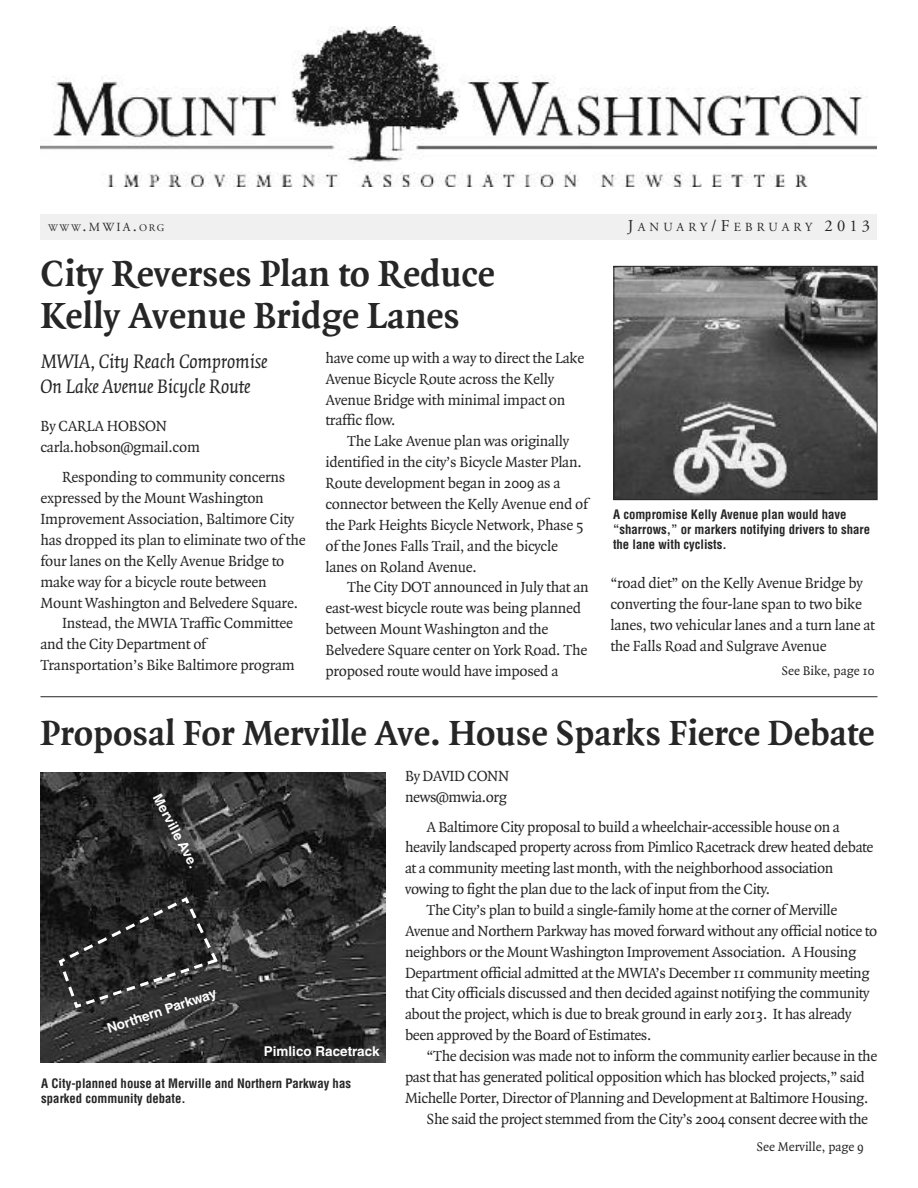
<style>
.page{position:relative;width:918px;height:1188px;background:#fff}
.page>*{position:absolute;margin:0;border:0;box-sizing:border-box;transform-origin:0 0}
.t1{font:700 39px/42px "Quadraat";color:#272627}
.t2{font:700 37.5px "Quadraat";color:#272627}
.t3{font:italic 21px/25.5px "Quadraat";letter-spacing:-.015em;color:#272627}
.t4{font:15.75px/20.9px "Quadraat";letter-spacing:-.015em;color:#272627}
.t5{font:700 13.5px "Helvetica LT Std";letter-spacing:-.005em;color:#fff}
.t6{font:13.5px "Quadraat";color:#272627}
.t7{font:700 condensed 12.75px/15.3px "Helvetica LT Std";color:#272627}
.t8{font:12.3px "Adobe Garamond Pro";letter-spacing:.335em;color:#272627}
.t9{font:10.2px "Adobe Garamond Pro";letter-spacing:.18em;color:#272627}
.s1{font-size:16.5px}
.s2{font-size:12.3px}
</style>
<div class="page">
<div style="left:40px;top:214px;width:838px;height:25px;background:#f0f0f0"></div>
<img style="left:40px;top:27px;width:837px;height:159px">
<hr style="left:40px;top:696px;width:838px;height:1px;background:#272627">
<img style="left:616px;top:268px;width:260px;height:230px">
<div style="left:614px;top:266px;width:264px;height:234px;border:1px solid #272627"></div>
<img style="left:40px;top:772px;width:346px;height:290px">
<svg style="left:57px;top:895px;width:163px;height:115px;background:#323232"></svg>
<p class="t9" style="left:48px;top:224px;width:118px">WWW<span class="s1">.</span><span class="s2">MWIA</span><span class="s1">.</span>ORG</p>
<p class="t8" style="left:628px;top:222px;width:244px"><span class="s1">J</span>ANUARY<span class="s1">/F</span>EBRUARY <span class="s1">2013</span></p>
<h1 class="t1" style="left:40px;top:257px;width:456px">City Reverses Plan to Reduce<br>Kelly Avenue Bridge Lanes</h1>
<h3 class="t3" style="left:40px;top:350px;width:229px">MWIA, City Reach Compromise<br>On Lake Avenue Bicycle Route</h3>
<p class="t4" style="left:40px;top:418px;width:161px">By CARLA HOBSON carla.hobson@gmail.com</p>
<p class="t4" style="left:62px;top:469px;width:225px">Responding to community concerns</p>
<p class="t4" style="left:40px;top:489px;width:225px">expressed by the Mount Washington</p>
<p class="t4" style="left:40px;top:510px;width:255px">Improvement Association, Baltimore City</p>
<p class="t4" style="left:40px;top:531px;width:267px">has dropped its plan to eliminate two of the</p>
<p class="t4" style="left:40px;top:552px;width:245px">four lanes on the Kelly Avenue Bridge to</p>
<p class="t4" style="left:40px;top:573px;width:228px">make way for a bicycle route between</p>
<p class="t4" style="left:40px;top:594px;width:259px">Mount Washington and Belvedere Square.</p>
<p class="t4" style="left:62px;top:615px;width:232px">Instead, the MWIA Traffic Committee</p>
<p class="t4" style="left:40px;top:635px;width:167px">and the City Department of</p>
<p class="t4" style="left:40px;top:656px;width:256px">Transportation’s Bike Baltimore program</p>
<p class="t4" style="left:325px;top:349px;width:260px">have come up with a way to direct the Lake<br>Avenue Bicycle Route across the Kelly<br>Avenue Bridge with minimal impact on traffic flow.</p>
<p class="t4" style="left:325px;top:433px;width:264px;text-indent:22px">The Lake Avenue plan was originally identified in the city’s Bicycle Master Plan.<br>Route development began in 2009 as a connector between the Kelly Avenue end of the Park Heights Bicycle Network, Phase 5 of the Jones Falls Trail, and the bicycle lanes on Roland Avenue.</p>
<p class="t4" style="left:325px;top:579px;width:265px;text-indent:22px">The City DOT announced in July that an east-west bicycle route was being planned between Mount Washington and the Belvedere Square center on York Road. The proposed route would have imposed a</p>
<p class="t4" style="left:610px;top:574px;width:266px">“road diet” on the Kelly Avenue Bridge by converting the four-lane span to two bike lanes, two vehicular lanes and a turn lane at the Falls Road and Sulgrave Avenue</p>
<p class="t7" style="left:613px;top:508px;width:259px">A compromise Kelly Avenue plan would have “sharrows,” or markers notifying drivers to share the lane with cyclists.</p>
<p class="t6" style="left:781px;top:666px;width:95px">See Bike, page 10</p>
<h2 class="t2" style="left:40px;top:721px;width:836px">Proposal For Merville Ave. House Sparks Fierce Debate</h2>
<p class="t5" style="left:161px;top:793px;width:83px;rotate:62deg">Merville Ave.</p>
<p class="t5" style="left:106px;top:1025px;width:116px;rotate:-19deg">Northern Parkway</p>
<p class="t5" style="left:264px;top:1046px;width:117px">Pimlico Racetrack</p>
<p class="t7" style="left:41px;top:1076px;width:311px">A City-planned house at Merville and Northern Parkway has sparked community debate.</p>
<p class="t4" style="left:405px;top:767px;width:106px">By DAVID CONN news@mwia.org</p>
<p class="t4" style="left:427px;top:818px;width:415px">A Baltimore City proposal to build a wheelchair-accessible house on a</p>
<p class="t4" style="left:405px;top:839px;width:470px">heavily landscaped property across from Pimlico Racetrack drew heated debate</p>
<p class="t4" style="left:405px;top:859px;width:430px">at a community meeting last month, with the neighborhood association</p>
<p class="t4" style="left:405px;top:880px;width:367px">vowing to fight the plan due to the lack ofinput from the City.</p>
<p class="t4" style="left:427px;top:901px;width:412px">The City’s plan to build a single-family home at the corner of Merville</p>
<p class="t4" style="left:405px;top:922px;width:474px">Avenue and Northern Parkway has moved forward without any official notice to</p>
<p class="t4" style="left:405px;top:943px;width:453px">neighbors or the Mount Washington Improvement Association. A Housing</p>
<p class="t4" style="left:405px;top:964px;width:466px">Department official admitted at the MWIA’s December 11 community meeting</p>
<p class="t4" style="left:405px;top:985px;width:466px">that City officials discussed and then decided against notifying the community</p>
<p class="t4" style="left:405px;top:1006px;width:448px">about the project, which is due to break ground in early 2013. It has already</p>
<p class="t4" style="left:405px;top:1026px;width:248px">been approved by the Board of Estimates.</p>
<p class="t4" style="left:427px;top:1047px;width:452px">“The decision was made not to inform the community earlier because in the</p>
<p class="t4" style="left:405px;top:1068px;width:461px">past that has generated political opposition which has blocked projects,” said</p>
<p class="t4" style="left:405px;top:1089px;width:465px">Michelle Porter, Director of Planning and Development at Baltimore Housing.</p>
<p class="t4" style="left:427px;top:1110px;width:443px">She said the project stemmed from the City’s 2004 consent decree with the</p>
<p class="t6" style="left:756px;top:1143px;width:109px">See Merville, page 9</p>
</div>
